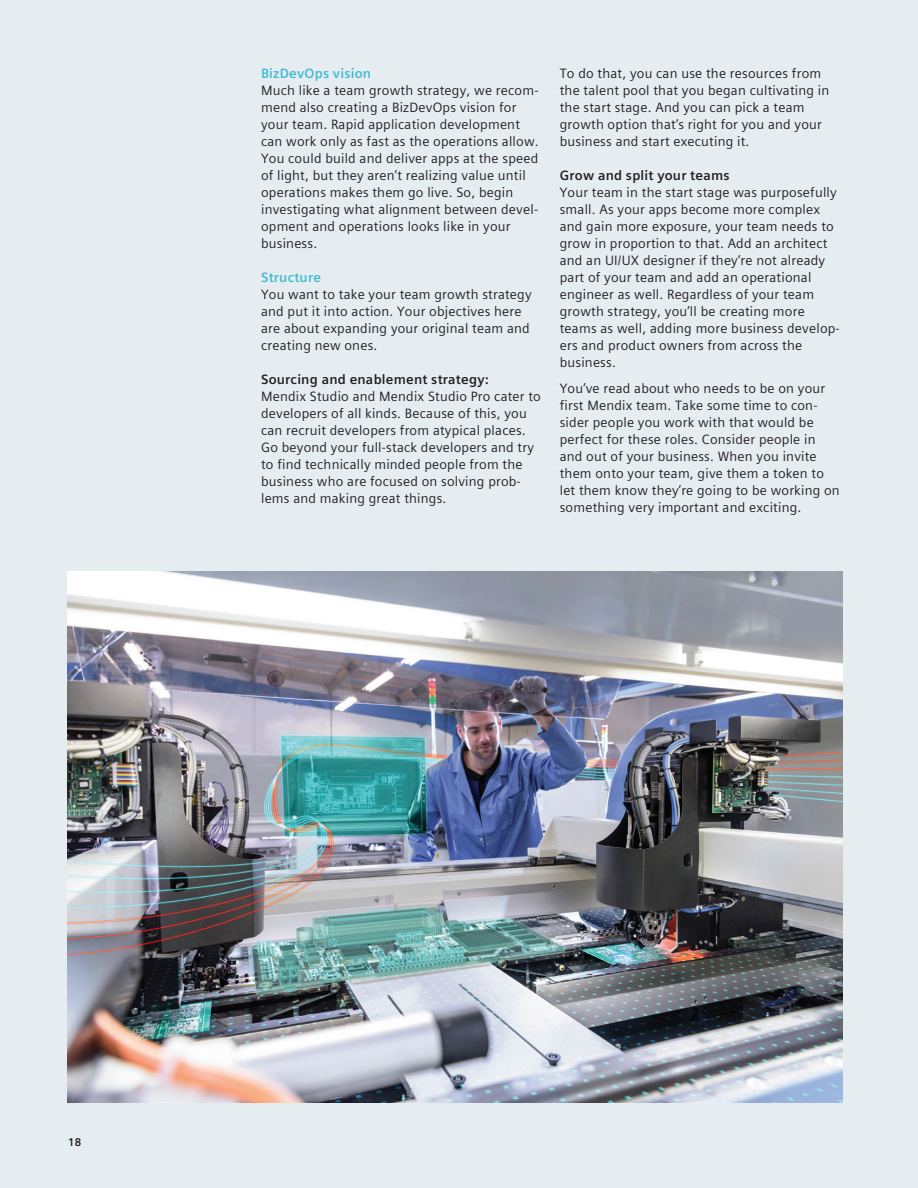
<style>
.page{position:relative;width:918px;height:1188px;background:#e5edf1}
.page>*{position:absolute;margin:0;border:0;box-sizing:border-box;transform-origin:0 0}
.t1{font:13.5px/17px "Siemens Sans Global";letter-spacing:.015em;color:#231f20}
.t2{font:700 13.5px "Siemens Sans Global";letter-spacing:.015em;color:#231f20}
.t3{font:700 13.5px "Siemens Sans Global";letter-spacing:.015em;color:#41bad2}
.t4{font:700 11.25px "Siemens Sans Global";color:#231f20}
</style>
<div class="page">
<img style="left:67px;top:571px;width:775px;height:532px">
<p class="t3" style="left:261px;top:63px;width:112px">BizDevOps vision</p>
<p class="t1" style="left:261px;top:82px;width:279px">Much like a team growth strategy, we recom&shy;mend also creating a BizDevOps vision for your team. Rapid application development can work only as fast as the operations allow.<br>You could build and deliver apps at the speed of light, but they aren’t realizing value until operations makes them go live. So, begin investigating what alignment between devel&shy;opment and operations looks like in your business.</p>
<p class="t3" style="left:261px;top:267px;width:61px">Structure</p>
<p class="t1" style="left:261px;top:286px;width:272px">You want to take your team growth strategy and put it into action. Your objectives here are about expanding your original team and creating new ones.</p>
<p class="t2" style="left:261px;top:369px;width:229px">Sourcing and enablement strategy:</p>
<p class="t1" style="left:261px;top:388px;width:281px">Mendix Studio and Mendix Studio Pro cater to developers of all kinds. Because of this, you can recruit developers from atypical places.<br>Go beyond your full-stack developers and try to find technically minded people from the business who are focused on solving prob&shy;lems and making great things.</p>
<p class="t1" style="left:560px;top:65px;width:271px">To do that, you can use the resources from the talent pool that you began cultivating in the start stage. And you can pick a team growth option that’s right for you and your business and start executing it.</p>
<p class="t2" style="left:560px;top:165px;width:171px">Grow and split your teams</p>
<p class="t1" style="left:560px;top:184px;width:282px">Your team in the start stage was purposefully small. As your apps become more complex and gain more exposure, your team needs to grow in proportion to that. Add an architect and an UI/UX designer if they’re not already part of your team and add an operational engineer as well. Regardless of your team growth strategy, you’ll be creating more teams as well, adding more business develop&shy;ers and product owners from across the business.</p>
<p class="t1" style="left:560px;top:380px;width:282px">You’ve read about who needs to be on your first Mendix team. Take some time to con&shy;sider people you work with that would be perfect for these roles. Consider people in and out of your business. When you invite them onto your team, give them a token to let them know they’re going to be working on something very important and exciting.</p>
<p class="t4" style="left:68px;top:1134px;width:15px">18</p>
</div>
